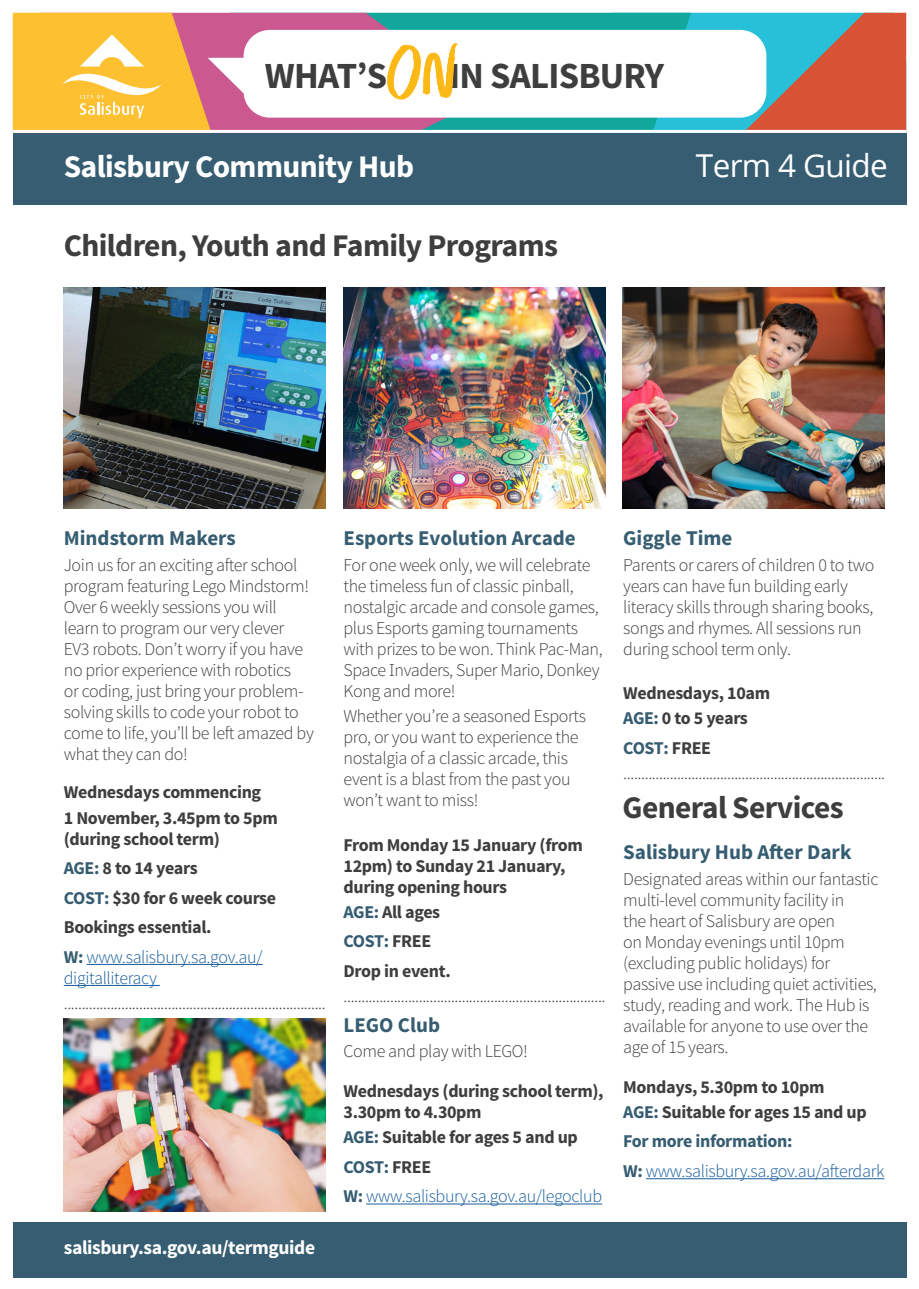
<style>
.page{position:relative;width:919px;height:1289px;background:#fff}
.page>*{position:absolute;margin:0;border:0;box-sizing:border-box;transform-origin:0 0}
.t1{font:700 36.9px "Source Sans Pro";letter-spacing:-.02em;color:#3e3e3f}
.Big_Sub_heading{font:700 31.5px "Source Sans Pro";letter-spacing:-.02em;color:#3e3e3f}
.t2{font:700 31.5px "Source Sans Pro";letter-spacing:-.02em;color:#fff}
.t3{font:31.5px "Open Sans";letter-spacing:-.02em;color:#fff}
.t4{font:700 21px "Source Sans Pro";color:#365d71}
.t5{font:700 19.5px "Source Sans Pro";letter-spacing:-.02em;color:#fff}
.t6{font:300 18px/21px "Source Sans Pro";letter-spacing:-.02em;color:#3e3e3f}
.Small_boded_headings{font:700 18px/21px "Source Sans Pro";letter-spacing:-.02em;color:#3e3e3f}
.Small_boded_headings-2{font:300 18px/21px "Source Sans Pro";letter-spacing:-.02em;color:#175d9e}
.Small_boded_headings-3{font:700 18px "Source Sans Pro";letter-spacing:-.02em;color:#365d71}
.s1{color:#365d71}
.s2{font-weight:700;color:#365d71}
.s3{color:#3e3e3f}
</style>
<div class="page">
<svg style="left:211px;top:13px;width:272px;height:117px;background:#a77299"></svg>
<svg style="left:514px;top:13px;width:392px;height:117px;background:#7a857c"></svg>
<svg style="left:13px;top:13px;width:198px;height:117px;background:#f8ba4a"></svg>
<div style="left:243px;top:30px;width:523px;height:88px;background:#fff;border-radius:26px"></div>
<svg style="left:386px;top:43px;width:76px;height:76px"></svg>
<hr style="left:86px;top:963px;width:176px;height:1px;background:#175d9e">
<hr style="left:64px;top:984px;width:96px;height:1px;background:#175d9e">
<hr style="left:366px;top:1203px;width:236px;height:1px;background:#175d9e">
<hr style="left:646px;top:1178px;width:238px;height:1px;background:#175d9e">
<div style="left:13px;top:1221px;width:893px;height:56px;background:#365d71"></div>
<img style="left:64px;top:287px;width:261px;height:221px">
<img style="left:64px;top:1018px;width:261px;height:193px">
<img style="left:622px;top:287px;width:262px;height:221px">
<div style="left:13px;top:133px;width:893px;height:71px;background:#365d71"></div>
<img style="left:344px;top:287px;width:261px;height:221px">
<h1 class="t1" style="left:265px;top:52px;width:124px">WHAT’S</h1>
<h1 class="t1" style="left:449px;top:52px;width:217px">IN SALISBURY</h1>
<p class="t2" style="left:64px;top:146px;width:352px">Salisbury Community Hub</p>
<p class="t3" style="left:695px;top:144px;width:193px">Term 4 Guide</p>
<p class="Big_Sub_heading" style="left:64px;top:225px;width:496px">Children, Youth and Family Programs</p>
<p class="t4" style="left:64px;top:525px;width:173px">Mindstorm Makers</p>
<p class="t6" style="left:64px;top:554px;width:251px">Join us for an exciting after school program featuring Lego Mindstorm!<br>Over 6 weekly sessions you will learn to program our very clever<br>EV3 robots. Don’t worry if you have no prior experience with robotics<br>or coding, just bring your problem&shy;solving skills to code your robot to come to life, you’ll be left amazed by what they can do!</p>
<p class="Small_boded_headings" style="left:64px;top:782px;width:199px">Wednesdays commencing</p>
<p class="Small_boded_headings" style="left:64px;top:807px;width:215px">1 November, 3.45pm to 5pm (during school term)</p>
<p class="Small_boded_headings" style="left:64px;top:858px;width:135px"><span class="s1">AGE:</span> 8 to 14 years</p>
<p class="Small_boded_headings" style="left:64px;top:887px;width:214px"><span class="s1">COST:</span> $30 for 6 week course</p>
<p class="Small_boded_headings" style="left:64px;top:917px;width:149px">Bookings essential.</p>
<p class="Small_boded_headings-2" style="left:64px;top:946px;width:200px"><span class="s2">W:</span> www.salisbury.sa.gov.au/ digitalliteracy</p>
<p class="t6" style="left:64px;top:992px;width:263px">.........................................................................</p>
<p class="t5" style="left:64px;top:1234px;width:253px">salisbury.sa.gov.au/termguide</p>
<p class="t4" style="left:343px;top:525px;width:234px">Esports Evolution Arcade</p>
<p class="t6" style="left:343px;top:554px;width:261px">For one week only, we will celebrate the timeless fun of classic pinball, nostalgic arcade and console games, plus Esports gaming tournaments with prizes to be won. Think Pac-Man,<br>Space Invaders, Super Mario, Donkey<br>Kong and more!</p>
<p class="t6" style="left:343px;top:705px;width:244px">Whether you’re a seasoned Esports pro, or you want to experience the nostalgia of a classic arcade, this event is a blast from the past you won’t want to miss!</p>
<p class="Small_boded_headings" style="left:343px;top:834px;width:241px">From Monday 15 January (from<br>12pm) to Sunday 21 January, during opening hours</p>
<p class="Small_boded_headings" style="left:343px;top:902px;width:98px"><span class="s1">AGE:</span> All ages</p>
<p class="Small_boded_headings-3" style="left:343px;top:929px;width:89px">COST: <span class="s3">FREE</span></p>
<p class="Small_boded_headings" style="left:343px;top:961px;width:109px">Drop in event.</p>
<p class="t6" style="left:343px;top:985px;width:263px">.........................................................................</p>
<p class="t4" style="left:343px;top:1011px;width:98px">LEGO Club</p>
<p class="t6" style="left:343px;top:1040px;width:186px">Come and play with LEGO!</p>
<p class="Small_boded_headings" style="left:343px;top:1081px;width:261px">Wednesdays (during school term),<br>3.30pm to 4.30pm</p>
<p class="Small_boded_headings" style="left:343px;top:1127px;width:236px"><span class="s1">AGE:</span> Suitable for ages 5 and up</p>
<p class="Small_boded_headings-3" style="left:343px;top:1155px;width:89px">COST: <span class="s3">FREE</span></p>
<p class="Small_boded_headings-2" style="left:343px;top:1185px;width:260px"><span class="s2">W:</span> www.salisbury.sa.gov.au/legoclub</p>
<p class="t4" style="left:623px;top:525px;width:111px">Giggle Time</p>
<p class="t6" style="left:623px;top:554px;width:252px">Parents or carers of children 0 to two years can have fun building early literacy skills through sharing books, songs and rhymes. All sessions run during school term only.</p>
<p class="Small_boded_headings" style="left:623px;top:683px;width:148px">Wednesdays, 10am</p>
<p class="Small_boded_headings" style="left:623px;top:708px;width:126px"><span class="s1">AGE:</span> 0 to 5 years</p>
<p class="Small_boded_headings-3" style="left:623px;top:736px;width:89px">COST: <span class="s3">FREE</span></p>
<p class="t6" style="left:623px;top:763px;width:263px">.........................................................................</p>
<p class="Big_Sub_heading" style="left:622px;top:787px;width:222px">General Services</p>
<p class="t4" style="left:623px;top:838px;width:230px">Salisbury Hub After Dark</p>
<p class="t6" style="left:623px;top:868px;width:257px">Designated areas within our fantastic multi-level community facility in<br>the heart of Salisbury are open<br>on Monday evenings until 10pm (excluding public holidays) for passive use including quiet activities, study, reading and work. The Hub is available for anyone to use over the age of 15 years.</p>
<p class="Small_boded_headings" style="left:623px;top:1076px;width:203px">Mondays, 5.30pm to 10pm</p>
<p class="Small_boded_headings" style="left:623px;top:1102px;width:245px"><span class="s1">AGE:</span> Suitable for ages 15 and up</p>
<p class="Small_boded_headings-3" style="left:623px;top:1129px;width:171px">For more information:</p>
<p class="Small_boded_headings-2" style="left:623px;top:1160px;width:262px"><span class="s2">W:</span> www.salisbury.sa.gov.au/afterdark</p>
</div>
